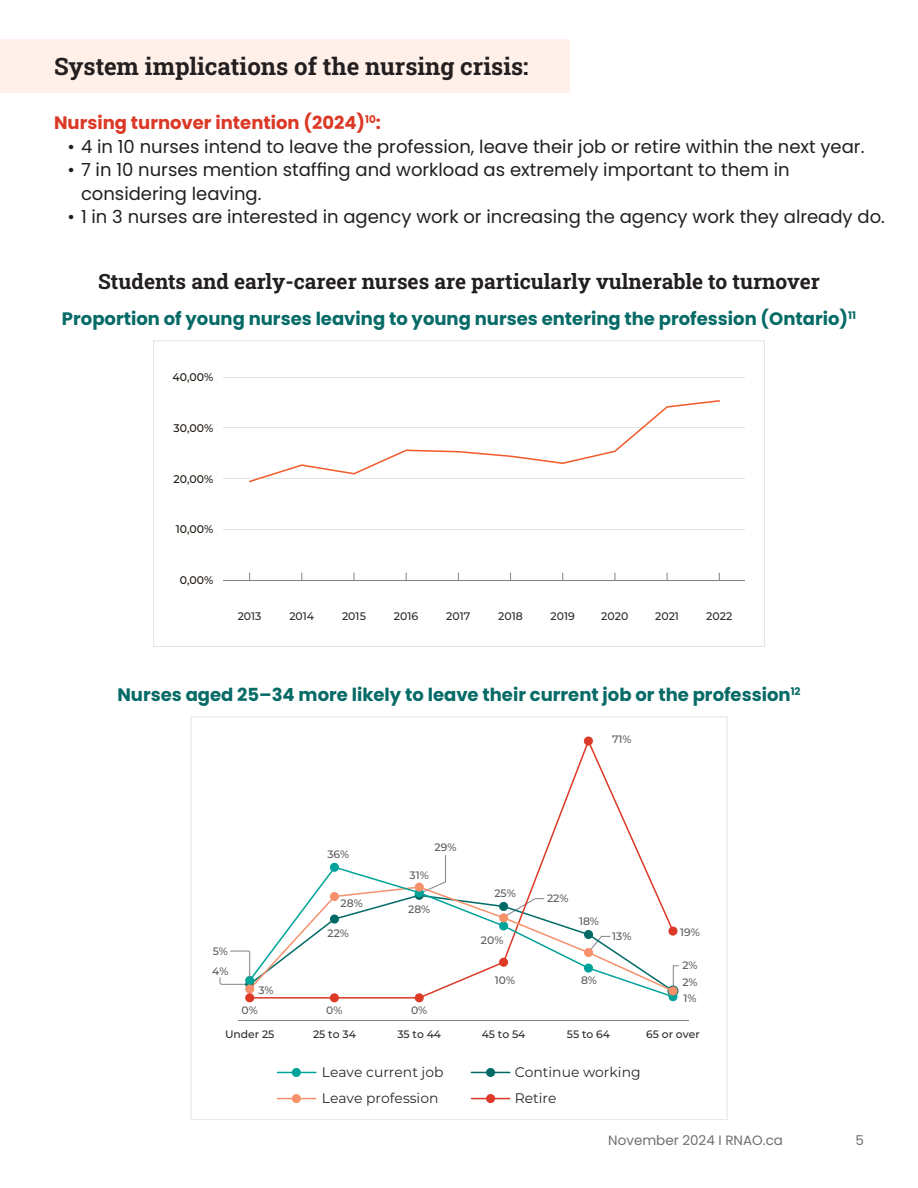
<style>
.page{position:relative;width:918px;height:1188px;background:#fff}
.page>*{position:absolute;margin:0;border:0;box-sizing:border-box;transform-origin:0 0}
.t1{font:700 24px "Roboto Slab";color:#231f20}
.t2{font:700 21px "Roboto Slab";color:#231f20}
.t3{font:18px/23.4px "Poppins";color:#231f20}
.t4{font:700 18px "Poppins";color:#066b67}
.t5{font:700 18px "Poppins";color:#dc3826}
.t6{font:13.95px "Montserrat";color:#282928}
.t7{font:13.5px "Poppins";color:#6e6f71}
.t8{font:500 11.1px "Montserrat";color:#1c160e}
.t9{font:500 10.95px "Montserrat";color:#282928}
.t10{font:500 10.8px/16.4px "Montserrat";color:#595a5c}
.t11{font:500 10.8px "Montserrat";color:#282928}
</style>
<div class="page">
<div style="left:0;top:39px;width:569px;height:54px;background:#fff0e9"></div>
<hr style="left:277px;top:1072px;width:39px;height:1px;background:#00a39a">
<hr style="left:471px;top:1072px;width:39px;height:1px;background:#006b66">
<hr style="left:277px;top:1098px;width:39px;height:1px;background:#f6916c">
<hr style="left:471px;top:1098px;width:39px;height:1px;background:#dc3926">
<svg style="left:668px;top:992px;width:10px;height:9px"></svg>
<hr style="left:238px;top:1021px;width:451px;height:1px;background:#808386">
<svg style="left:544px;top:737px;width:96px;height:118px"></svg>
<svg style="left:254px;top:993px;width:421px;height:6px"></svg>
<svg style="left:668px;top:986px;width:10px;height:9px"></svg>
<div style="left:245px;top:993px;width:9px;height:9px;background:#dc3926;border-radius:50%"></div>
<div style="left:330px;top:993px;width:9px;height:9px;background:#dc3926;border-radius:50%"></div>
<div style="left:415px;top:993px;width:9px;height:9px;background:#dc3926;border-radius:50%"></div>
<div style="left:584px;top:737px;width:9px;height:9px;background:#dc3926;border-radius:50%"></div>
<div style="left:486px;top:1094px;width:9px;height:9px;background:#dc3926;border-radius:50%"></div>
<div style="left:486px;top:1068px;width:9px;height:9px;background:#006b66;border-radius:50%"></div>
<div style="left:292px;top:1094px;width:9px;height:9px;background:#f6916c;border-radius:50%"></div>
<div style="left:292px;top:1068px;width:9px;height:9px;background:#00a39a;border-radius:50%"></div>
<svg style="left:220px;top:855px;width:459px;height:138px"></svg>
<hr style="left:224px;top:377px;width:521px;height:1px;background:#e3e3e3">
<hr style="left:224px;top:428px;width:521px;height:1px;background:#e3e3e3">
<hr style="left:224px;top:478px;width:521px;height:1px;background:#e3e3e3">
<hr style="left:224px;top:529px;width:521px;height:1px;background:#e3e3e3">
<hr style="left:224px;top:580px;width:521px;height:1px;background:#808386">
<svg style="left:248px;top:400px;width:473px;height:83px"></svg>
<p class="t1" style="left:54px;top:50px;width:476px">System implications of the nursing crisis:</p>
<p class="t5" style="left:54px;top:113px;width:329px">Nursing turnover intention (2024)<sup>10</sup>:</p>
<p class="t3" style="left:68px;top:135px;width:798px">• 4 in 10 nurses intend to leave the profession, leave their job or retire within the next year.</p>
<p class="t3" style="left:81px;top:158px;width:710px;text-indent:-14px">• 7 in 10 nurses mention staffing and workload as extremely important to them in considering leaving.</p>
<p class="t3" style="left:68px;top:205px;width:819px">• 1 in 3 nurses are interested in agency work or increasing the agency work they already do.</p>
<p class="t2" style="left:98px;top:267px;width:723px">Students and early-career nurses are particularly vulnerable to turnover</p>
<p class="t4" style="left:62px;top:308px;width:796px">Proportion of young nurses leaving to young nurses entering the profession (Ontario)<sup>11</sup></p>
<p class="t8" style="left:172px;top:370px;width:42px">40,00%</p>
<p class="t8" style="left:174px;top:420px;width:41px">30,00%</p>
<p class="t8" style="left:174px;top:471px;width:41px">20,00%</p>
<p class="t8" style="left:176px;top:522px;width:39px">10,00%</p>
<p class="t8" style="left:180px;top:573px;width:35px">0,00%</p>
<p class="t9" style="left:238px;top:609px;width:25px">2013</p>
<p class="t9" style="left:289px;top:609px;width:26px">2014</p>
<p class="t9" style="left:342px;top:609px;width:25px">2015</p>
<p class="t9" style="left:394px;top:609px;width:26px">2016</p>
<p class="t9" style="left:446px;top:609px;width:26px">2017</p>
<p class="t9" style="left:498px;top:609px;width:26px">2018</p>
<p class="t9" style="left:551px;top:609px;width:26px">2019</p>
<p class="t9" style="left:601px;top:609px;width:29px">2020</p>
<p class="t9" style="left:655px;top:609px;width:25px">2021</p>
<p class="t9" style="left:706px;top:609px;width:28px">2022</p>
<p class="t4" style="left:117px;top:684px;width:685px">Nurses aged 25–34 more likely to leave their current job or the profession<sup>12</sup></p>
<p class="t10" style="left:213px;top:943px;width:17px">5%</p>
<p class="t10" style="left:327px;top:845px;width:23px">36%</p>
<p class="t10" style="left:341px;top:895px;width:24px">28%</p>
<p class="t10" style="left:328px;top:925px;width:23px">22%</p>
<p class="t10" style="left:612px;top:731px;width:21px">71%</p>
<p class="t10" style="left:435px;top:839px;width:23px">29%</p>
<p class="t10" style="left:410px;top:866px;width:21px">31%</p>
<p class="t10" style="left:408px;top:901px;width:24px">28%</p>
<p class="t10" style="left:494px;top:884px;width:23px">25%</p>
<p class="t10" style="left:481px;top:932px;width:24px">20%</p>
<p class="t10" style="left:547px;top:890px;width:23px">22%</p>
<p class="t10" style="left:579px;top:913px;width:21px">18%</p>
<p class="t10" style="left:612px;top:928px;width:21px">13%</p>
<p class="t10" style="left:680px;top:923px;width:21px">19%</p>
<p class="t10" style="left:682px;top:956px;width:17px">2%</p>
<p class="t10" style="left:212px;top:963px;width:18px">4%</p>
<p class="t10" style="left:495px;top:971px;width:22px">10%</p>
<p class="t10" style="left:581px;top:971px;width:18px">8%</p>
<p class="t10" style="left:682px;top:974px;width:17px">2%<br>1%</p>
<p class="t10" style="left:258px;top:981px;width:17px">3%</p>
<p class="t11" style="left:225px;top:1027px;width:51px">Under 25</p>
<p class="t11" style="left:313px;top:1027px;width:44px">25 to 34</p>
<p class="t11" style="left:397px;top:1027px;width:45px">35 to 44</p>
<p class="t11" style="left:482px;top:1027px;width:45px">45 to 54</p>
<p class="t11" style="left:567px;top:1027px;width:45px">55 to 64</p>
<p class="t11" style="left:646px;top:1027px;width:55px">65 or over</p>
<p class="t10" style="left:242px;top:1001px;width:18px">0%</p>
<p class="t10" style="left:326px;top:1001px;width:18px">0%</p>
<p class="t10" style="left:411px;top:1001px;width:18px">0%</p>
<p class="t6" style="left:322px;top:1063px;width:123px">Leave current job</p>
<p class="t6" style="left:515px;top:1063px;width:127px">Continue working</p>
<p class="t6" style="left:322px;top:1089px;width:118px">Leave profession</p>
<p class="t6" style="left:515px;top:1089px;width:43px">Retire</p>
<p class="t7" style="left:608px;top:1132px;width:176px">November 2024 I RNAO.ca</p>
<p class="t7" style="left:856px;top:1132px;width:10px">5</p>
</div>
